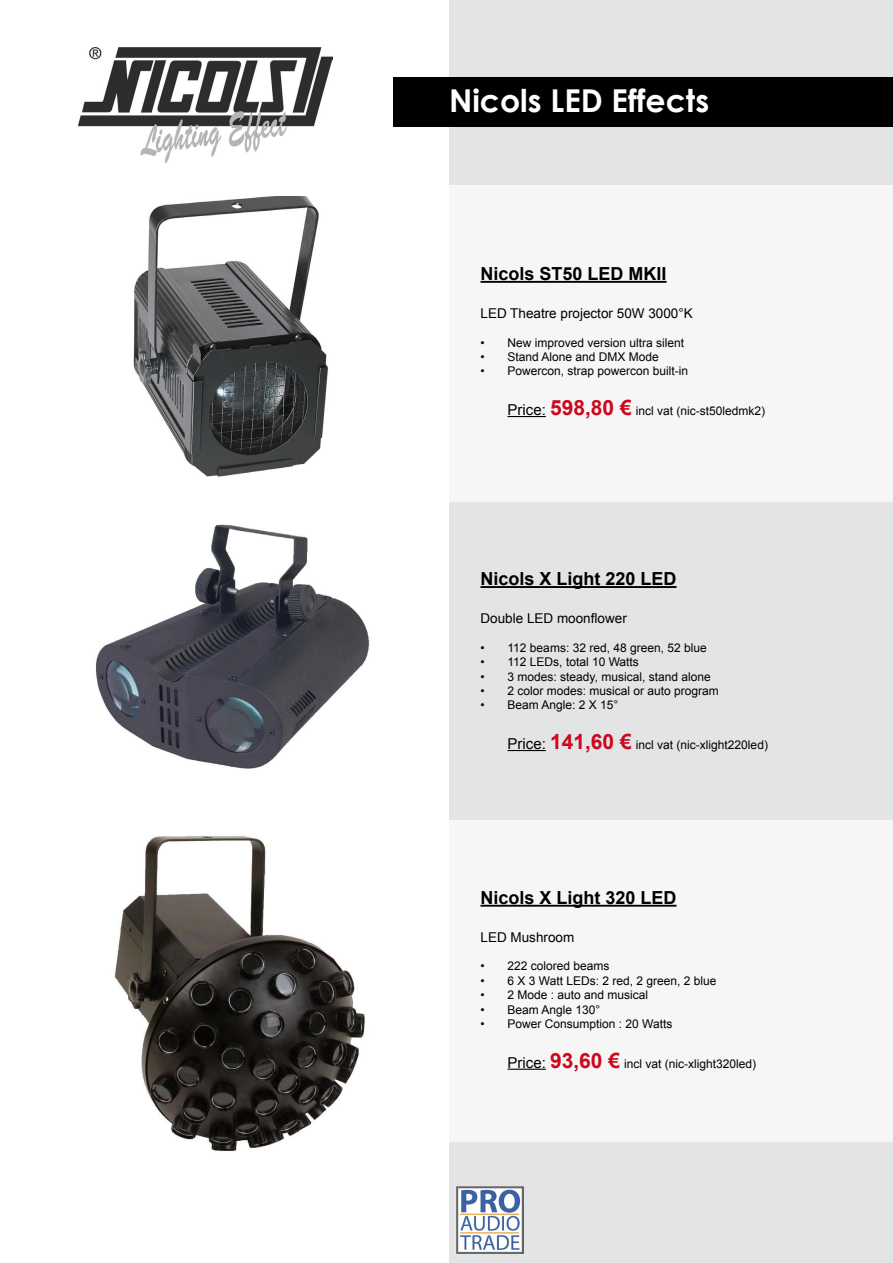
<style>
.page{position:relative;width:893px;height:1263px;background:#fff}
.page>*{position:absolute;margin:0;border:0;box-sizing:border-box;transform-origin:0 0}
.t1{font:700 31.5px "Century Gothic";color:#fff}
.t2{font:700 18px "Arial";color:#000}
.t3{font:13.5px "Arial";color:#000}
.t4{font:12px "Arial";color:#000}
.s1{font-size:15px}
.s2{font-weight:700;font-size:21px;color:#cd071e}
</style>
<div class="page">
<div style="left:449px;top:0;width:444px;height:1263px;background:#e3e4e5"></div>
<div style="left:449px;top:185px;width:444px;height:317px;background:#f6f6f6"></div>
<div style="left:449px;top:820px;width:444px;height:322px;background:#f6f6f6"></div>
<div style="left:393px;top:77px;width:500px;height:50px;background:#000"></div>
<hr style="left:480px;top:281px;width:187px;height:2px;background:#000">
<hr style="left:507px;top:416px;width:39px;height:1px;background:#000">
<hr style="left:480px;top:586px;width:197px;height:2px;background:#000">
<hr style="left:507px;top:750px;width:39px;height:1px;background:#000">
<hr style="left:480px;top:905px;width:197px;height:2px;background:#000">
<hr style="left:507px;top:1069px;width:39px;height:1px;background:#000">
<img style="left:457px;top:1186px;width:67px;height:67px">
<img style="left:79px;top:47px;width:254px;height:116px">
<img style="left:133px;top:196px;width:195px;height:281px">
<img style="left:95px;top:524px;width:275px;height:245px">
<img style="left:114px;top:836px;width:251px;height:316px">
<h1 class="t1" style="left:449px;top:81px;width:262px">Nicols LED Effects</h1>
<h2 class="t2" style="left:480px;top:262px;width:188px">Nicols ST50 LED MKII</h2>
<p class="t3" style="left:480px;top:304px;width:214px">LED Theatre projector 50W 3000°K</p>
<p class="t4" style="left:480px;top:334px;width:205px">• New improved version ultra silent</p>
<p class="t4" style="left:480px;top:349px;width:180px">• Stand Alone and DMX Mode</p>
<p class="t4" style="left:480px;top:363px;width:209px">• Powercon, strap powercon built-in</p>
<p class="t4" style="left:507px;top:403px;width:259px"><span class="s1">Price:</span> <span class="s2">598,80 €</span> incl vat (nic-st50ledmk2)</p>
<h2 class="t2" style="left:480px;top:567px;width:198px">Nicols X Light 220 LED</h2>
<p class="t3" style="left:480px;top:609px;width:148px">Double LED moonflower</p>
<p class="t4" style="left:480px;top:640px;width:228px">• 112 beams: 32 red, 48 green, 52 blue</p>
<p class="t4" style="left:480px;top:654px;width:160px">• 112 LEDs, total 10 Watts</p>
<p class="t4" style="left:480px;top:668px;width:232px">• 3 modes: steady, musical, stand alone</p>
<p class="t4" style="left:480px;top:683px;width:240px">• 2 color modes: musical or auto program</p>
<p class="t4" style="left:480px;top:697px;width:139px">• Beam Angle: 2 X 15°</p>
<p class="t4" style="left:507px;top:737px;width:262px"><span class="s1">Price:</span> <span class="s2">141,60 €</span> incl vat (nic-xlight220led)</p>
<h2 class="t2" style="left:480px;top:886px;width:198px">Nicols X Light 320 LED</h2>
<p class="t3" style="left:480px;top:928px;width:95px">LED Mushroom</p>
<p class="t4" style="left:480px;top:958px;width:131px">• 222 colored beams</p>
<p class="t4" style="left:480px;top:973px;width:237px">• 6 X 3 Watt LEDs: 2 red, 2 green, 2 blue</p>
<p class="t4" style="left:480px;top:987px;width:169px">• 2 Mode : auto and musical</p>
<p class="t4" style="left:480px;top:1001px;width:121px">• Beam Angle 130°</p>
<p class="t4" style="left:480px;top:1016px;width:193px">• Power Consumption : 20 Watts</p>
<p class="t4" style="left:507px;top:1055px;width:250px"><span class="s1">Price:</span> <span class="s2">93,60 €</span> incl vat (nic-xlight320led)</p>
</div>
